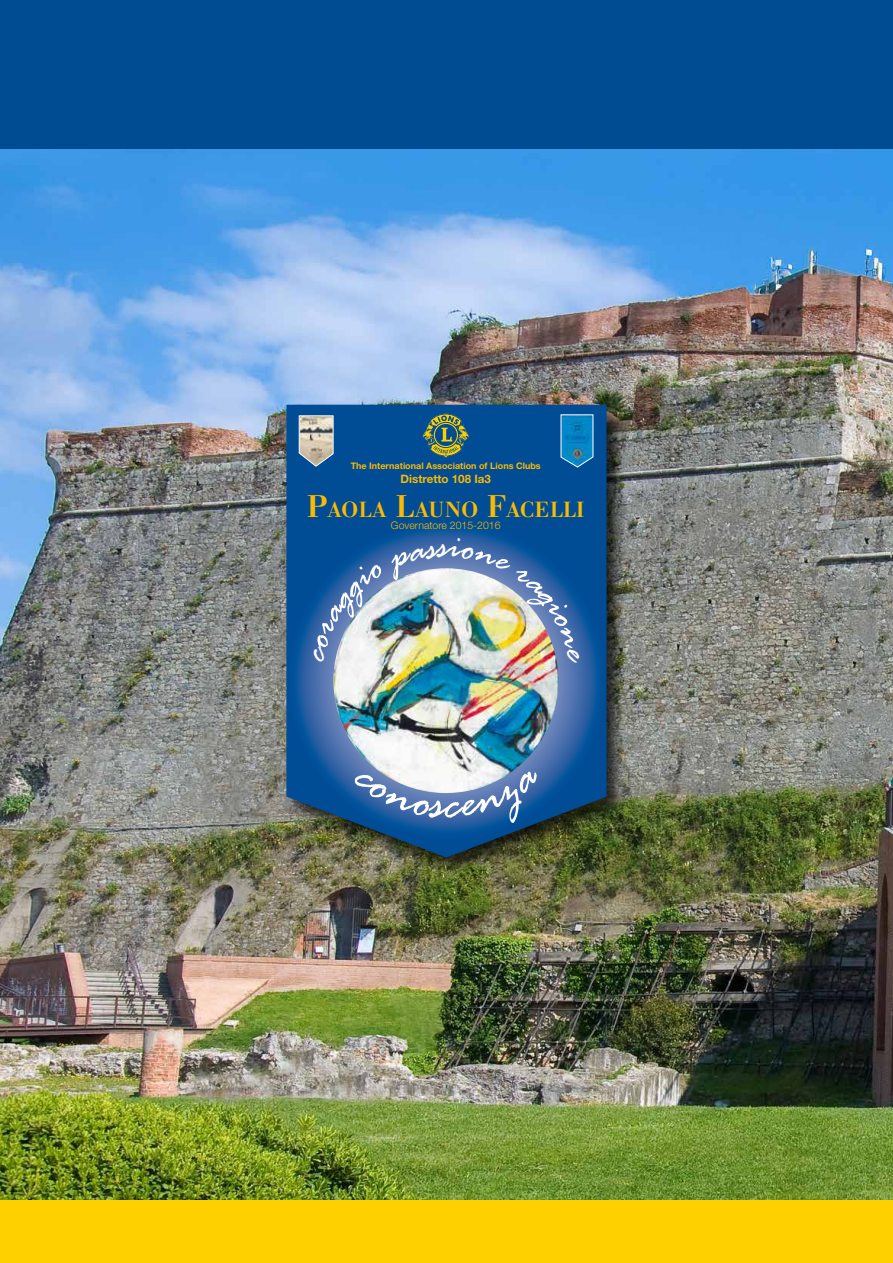
<style>
.page{position:relative;width:893px;height:1263px;background:#fff}
.page>*{position:absolute;margin:0;border:0;box-sizing:border-box;transform-origin:0 0}
.t1{font:500 21.6px "Bodoni BE";color:#faba01}
.t2{font:700 11.55px "Helvetica Neue LT Std";color:#faba01}
.t3{font:300 10.5px "Helvetica Neue LT Std";color:#faba01}
.t4{font:700 9px "Helvetica Neue LT Std";color:#faba01}
.s1{font-size:30.9px}
</style>
<div class="page">
<div style="left:0;top:1199px;width:893px;height:64px;background:#ffd000"></div>
<div style="left:0;top:0;width:893px;height:149px;background:#004c93"></div>
<img style="left:0;top:149px;width:893px;height:1050px">
<div style="left:283px;top:401px;width:344px;height:477px;background:#000;opacity:.75"></div>
<svg style="left:286px;top:405px;width:321px;height:452px"></svg>
<svg style="left:422px;top:414px;width:47px;height:44px"></svg>
<img style="left:333px;top:568px;width:225px;height:225px;border-radius:112px">
<svg style="left:560px;top:414px;width:34px;height:54px"></svg>
<svg style="left:299px;top:415px;width:35px;height:52px"></svg>
<img style="left:312px;top:538px;width:268px;height:126px">
<svg style="left:353px;top:768px;width:188px;height:55px"></svg>
<p class="t4" style="left:351px;top:460px;width:192px">The International Association of Lions Clubs</p>
<p class="t2" style="left:400px;top:471px;width:92px">Distretto 108 Ia3</p>
<h1 class="t1" style="left:307px;top:497px;width:279px"><span class="s1">P</span>AOLA <span class="s1">L</span>AUNO <span class="s1">F</span>ACELLI</h1>
<p class="t3" style="left:391px;top:519px;width:111px">Governatore 2015-2016</p>
</div>
